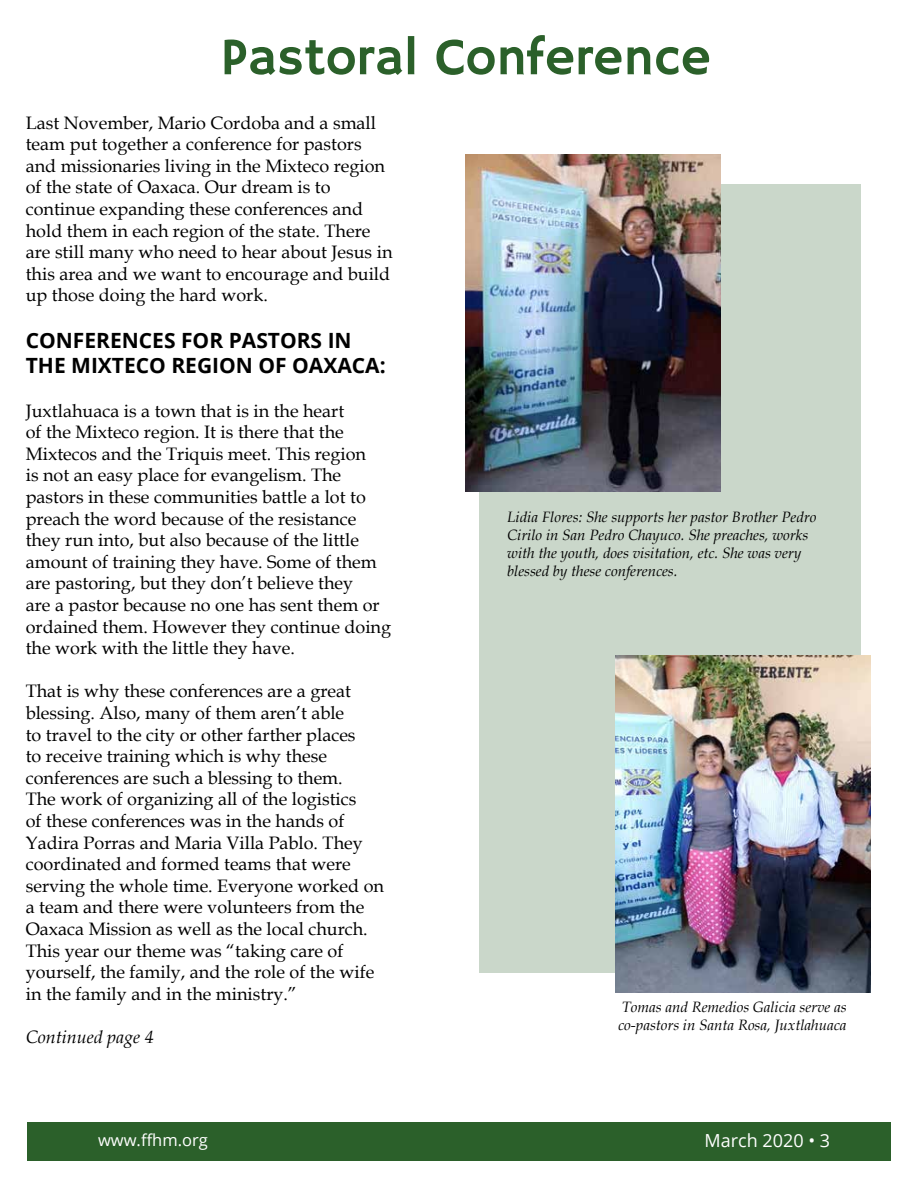
<style>
.page{position:relative;width:918px;height:1188px;background:#fff}
.page>*{position:absolute;margin:0;border:0;box-sizing:border-box;transform-origin:0 0}
.t1{font:52.5px "Hammersmith One";color:#2b602a}
.t2{font:700 21px/25.2px "Open Sans";color:#000}
.t3{font:18px/21.6px "Book Antiqua";color:#000}
.t4{font:italic 18px "Book Antiqua";color:#000}
.t5{font:18px "Open Sans";color:#fff}
.t6{font:16.5px "Open Sans";color:#fff}
.t7{font:italic 15px/18px "Book Antiqua";color:#000}
</style>
<div class="page">
<div style="left:27px;top:1123px;width:864px;height:38px;background:#2b602a"></div>
<div style="left:480px;top:185px;width:381px;height:788px;background:#cad7ca"></div>
<img style="left:466px;top:155px;width:255px;height:337px">
<img style="left:616px;top:656px;width:254px;height:336px">
<h1 class="t1" style="left:221px;top:27px;width:492px">Pastoral Conference</h1>
<p class="t3" style="left:26px;top:111px;width:368px">Last November, Mario Cordoba and a small team put together a conference for pastors and missionaries living in the Mixteco region of the state of Oaxaca. Our dream is to continue expanding these conferences and hold them in each region of the state. There are still many who need to hear about Jesus in this area and we want to encourage and build up those doing the hard work.</p>
<p class="t2" style="left:26px;top:327px;width:361px">CONFERENCES FOR PASTORS IN<br>THE MIXTECO REGION OF OAXACA:</p>
<p class="t3" style="left:26px;top:399px;width:367px">Juxtlahuaca is a town that is in the heart<br>of the Mixteco region. It is there that the Mixtecos and the Triquis meet. This region<br>is not an easy place for evangelism. The pastors in these communities battle a lot to preach the word because of the resistance they run into, but also because of the little amount of training they have. Some of them are pastoring, but they don’t believe they<br>are a pastor because no one has sent them or ordained them. However they continue doing the work with the little they have.</p>
<p class="t3" style="left:26px;top:680px;width:360px">That is why these conferences are a great blessing. Also, many of them aren’t able<br>to travel to the city or other farther places<br>to receive training which is why these conferences are such a blessing to them.<br>The work of organizing all of the logistics<br>of these conferences was in the hands of Yadira Porras and Maria Villa Pablo. They coordinated and formed teams that were serving the whole time. Everyone worked on a team and there were volunteers from the Oaxaca Mission as well as the local church.<br>This year our theme was “taking care of yourself, the family, and the role of the wife in the family and in the ministry.”</p>
<p class="t4" style="left:26px;top:1024px;width:130px">Continued page 4</p>
<p class="t7" style="left:507px;top:507px;width:311px">Lidia Flores: She supports her pastor Brother Pedro Cirilo in San Pedro Chayuco. She preaches, works with the youth, does visitation, etc. She was very blessed by these conferences.</p>
<p class="t7" style="left:618px;top:997px;width:230px">Tomas and Remedios Galicia serve as co-pastors in Santa Rosa, Juxtlahuaca</p>
<p class="t6" style="left:98px;top:1128px;width:111px">www.ffhm.org</p>
<p class="t5" style="left:705px;top:1128px;width:127px">March 2020 • 3</p>
</div>
